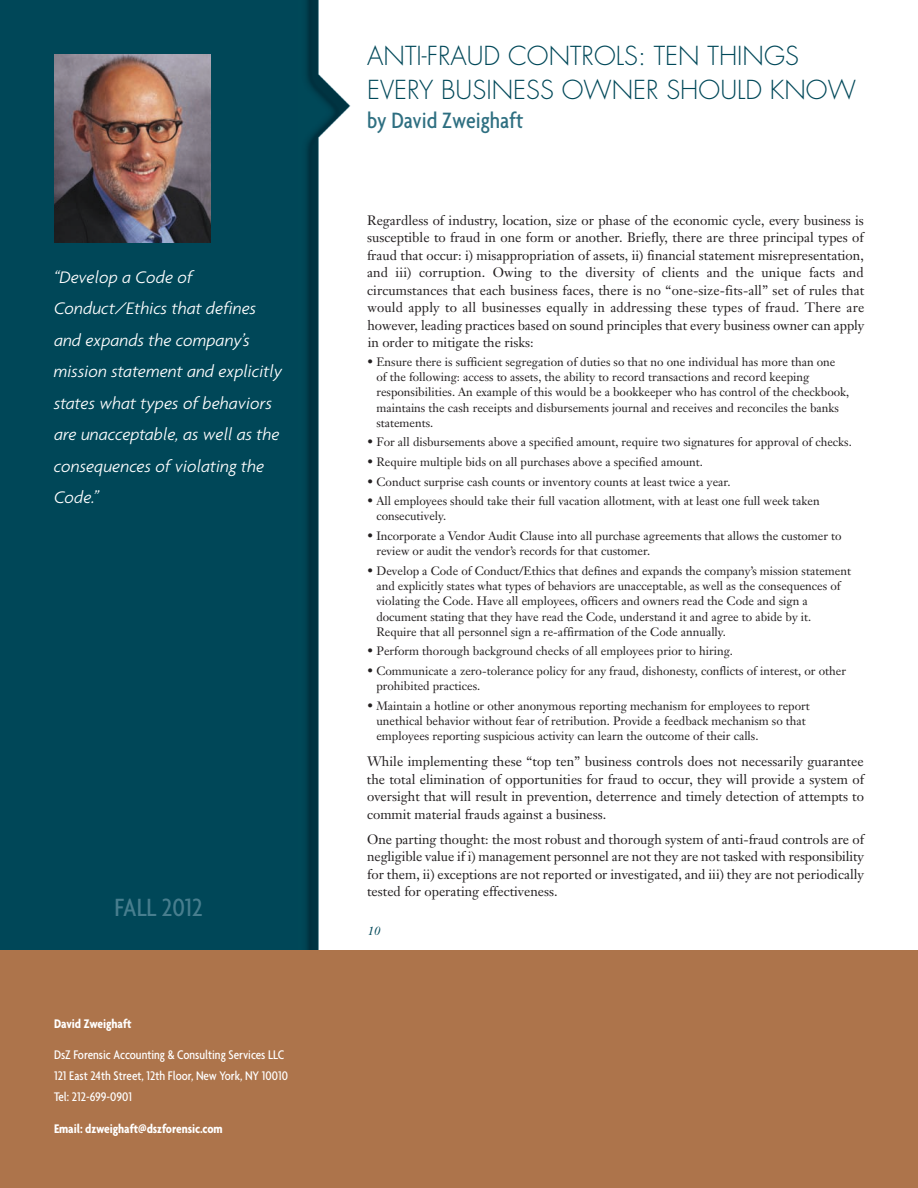
<style>
.page{position:relative;width:918px;height:1188px;background:#fff}
.page>*{position:absolute;margin:0;border:0;box-sizing:border-box;transform-origin:0 0}
.t1{font:500 condensed 27px "Agenda";color:#487e8e}
.t2{font:300 25.5px/33.5px "Futura";color:#004859}
.t3{font:500 condensed 24px "Agenda";color:#2e6f81}
.t4{font:italic 300 18px/31.5px "Agenda";color:#fff}
.t5{font:13.5px/17.5px "Janson Text";color:#231f20;text-align:justify}
.t6{font:500 condensed 13.5px/21px "Agenda";color:#fff}
.t7{font:700 condensed 13.5px "Agenda";letter-spacing:-.005em;color:#fff}
.t8{font:12px/15.3px "Janson Text";color:#231f20}
.t9{font:italic 12px "Janson Text";color:#004859}
</style>
<div class="page">
<img style="left:0;top:0;width:351px;height:950px">
<hr style="left:917px;top:0;width:1px;height:1188px;background:#b4c9d2">
<img style="left:917px;top:446px;width:1px;height:176px">
<div style="left:0;top:950px;width:918px;height:238px;background:#ad744b"></div>
<img style="left:54px;top:54px;width:157px;height:189px">
<h3 class="t4" style="left:54px;top:261px;width:230px">“Develop a Code of<br>Conduct/Ethics that defines and expands the company’s mission statement and explicitly states what types of behaviors are unacceptable, as well as the consequences of violating the<br>Code.”</h3>
<h1 class="t1" style="left:114px;top:891px;width:90px">FALL 2012</h1>
<p class="t7" style="left:54px;top:1015px;width:79px">David Zweighaft</p>
<p class="t6" style="left:54px;top:1044px;width:236px">DsZ Forensic Accounting &amp; Consulting Services LLC<br>121 East 24th Street, 12th Floor, New York, NY 10010<br>Tel: 212-699-0901</p>
<p class="t7" style="left:54px;top:1121px;width:170px">Email: dzweighaft@dszforensic.com</p>
<h2 class="t2" style="left:367px;top:41px;width:490px">ANTI-FRAUD CONTROLS: TEN THINGS<br>EVERY BUSINESS OWNER SHOULD KNOW</h2>
<h3 class="t3" style="left:367px;top:106px;width:158px">by David Zweighaft</h3>
<p class="t5" style="left:367px;top:213px;width:499px">Regardless of industry, location, size or phase of the economic cycle, every business is susceptible to fraud in one form or another. Briefly, there are three principal types of fraud that occur: i) misappropriation of assets, ii) financial statement misrepresentation, and iii) corruption. Owing to the diversity of clients and the unique facts and circumstances that each business faces, there is no “one-size-fits-all” set of rules that would apply to all businesses equally in addressing these types of fraud. There are however, leading practices based on sound principles that every business owner can apply in order to mitigate the risks:</p>
<p class="t8" style="left:376px;top:355px;width:475px;text-indent:-9px">• Ensure there is sufficient segregation of duties so that no one individual has more than one<br>of the following: access to assets, the ability to record transactions and record keeping responsibilities. An example of this would be a bookkeeper who has control of the checkbook, maintains the cash receipts and disbursements journal and receives and reconciles the banks statements.</p>
<p class="t8" style="left:367px;top:436px;width:486px">• For all disbursements above a specified amount, require two signatures for approval of checks.</p>
<p class="t8" style="left:367px;top:455px;width:337px">• Require multiple bids on all purchases above a specified amount.</p>
<p class="t8" style="left:367px;top:475px;width:365px">• Conduct surprise cash counts or inventory counts at least twice a year.</p>
<p class="t8" style="left:376px;top:495px;width:445px;text-indent:-9px">• All employees should take their full vacation allotment, with at least one full week taken consecutively.</p>
<p class="t8" style="left:376px;top:529px;width:467px;text-indent:-9px">• Incorporate a Vendor Audit Clause into all purchase agreements that allows the customer to review or audit the vendor’s records for that customer.</p>
<p class="t8" style="left:376px;top:564px;width:476px;text-indent:-9px">• Develop a Code of Conduct/Ethics that defines and expands the company’s mission statement and explicitly states what types of behaviors are unacceptable, as well as the consequences of violating the Code. Have all employees, officers and owners read the Code and sign a document stating that they have read the Code, understand it and agree to abide by it.<br>Require that all personnel sign a re-affirmation of the Code annually.</p>
<p class="t8" style="left:367px;top:645px;width:367px">• Perform thorough background checks of all employees prior to hiring.</p>
<p class="t8" style="left:376px;top:664px;width:471px;text-indent:-9px">• Communicate a zero-tolerance policy for any fraud, dishonesty, conflicts of interest, or other prohibited practices.</p>
<p class="t8" style="left:376px;top:699px;width:435px;text-indent:-9px">• Maintain a hotline or other anonymous reporting mechanism for employees to report unethical behavior without fear of retribution. Provide a feedback mechanism so that employees reporting suspicious activity can learn the outcome of their calls.</p>
<p class="t5" style="left:367px;top:754px;width:499px">While implementing these “top ten” business controls does not necessarily guarantee the total elimination of opportunities for fraud to occur, they will provide a system of oversight that will result in prevention, deterrence and timely detection of attempts to commit material frauds against a business.</p>
<p class="t5" style="left:367px;top:832px;width:498px">One parting thought: the most robust and thorough system of anti-fraud controls are of negligible value if i) management personnel are not they are not tasked with responsibility for them, ii) exceptions are not reported or investigated, and iii) they are not periodically tested for operating effectiveness.</p>
<p class="t9" style="left:368px;top:927px;width:14px">10</p>
</div>
